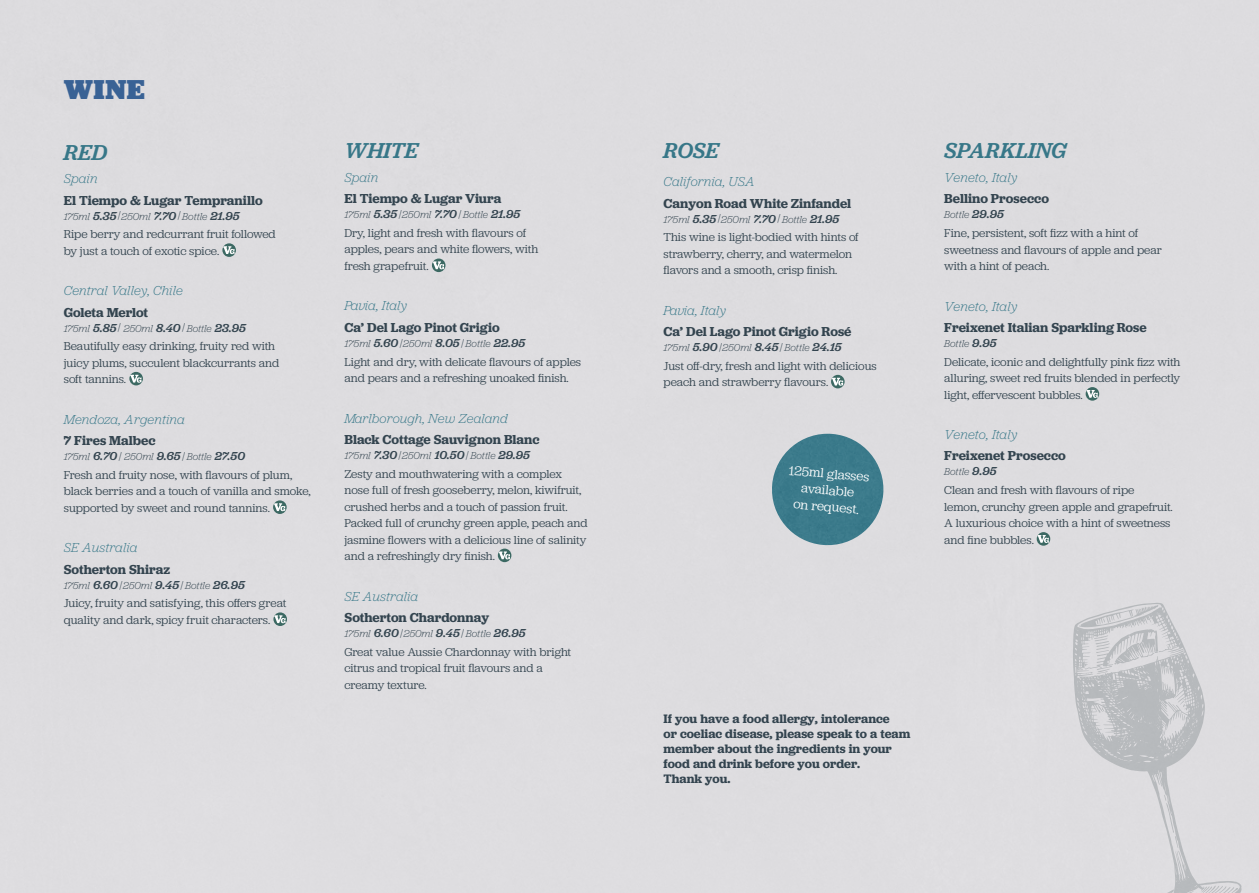
<style>
.page{position:relative;width:1259px;height:893px;background:#dddcdf}
.page>*{position:absolute;margin:0;border:0;box-sizing:border-box;transform-origin:0 0}
.t1{font:900 28.5px "Jubilat";color:#396295}
.t2{font:italic 500 22.5px "Jubilat";color:#377788}
.t3{font:600 13.5px "Jubilat";color:#33444f}
.t4{font:italic 300 13.5px "Jubilat";letter-spacing:.01em;color:#377788}
.t5{font:13.5px/16.5px "Jubilat";color:#fff;text-align:center}
.t6{font:600 12.75px/15px "Jubilat";color:#33444f}
.t7{font:12px/16.5px "Jubilat";color:#33444f}
.t8{font:italic 300 10.5px "Jubilat";letter-spacing:-.005em;color:#33444f}
.s1{font-weight:500;font-size:12px}
</style>
<div class="page">
<svg style="left:222px;top:243px;width:14px;height:14px"></svg>
<svg style="left:223px;top:246px;width:11px;height:8px"></svg>
<svg style="left:129px;top:372px;width:14px;height:13px"></svg>
<svg style="left:130px;top:375px;width:11px;height:8px"></svg>
<svg style="left:273px;top:500px;width:14px;height:14px"></svg>
<svg style="left:274px;top:503px;width:11px;height:8px"></svg>
<svg style="left:273px;top:612px;width:14px;height:14px"></svg>
<svg style="left:274px;top:615px;width:11px;height:8px"></svg>
<svg style="left:432px;top:259px;width:13px;height:13px"></svg>
<svg style="left:432px;top:261px;width:12px;height:8px"></svg>
<svg style="left:498px;top:549px;width:13px;height:13px"></svg>
<svg style="left:498px;top:551px;width:12px;height:8px"></svg>
<svg style="left:831px;top:375px;width:13px;height:13px"></svg>
<svg style="left:831px;top:378px;width:12px;height:8px"></svg>
<svg style="left:1085px;top:387px;width:14px;height:14px"></svg>
<svg style="left:1086px;top:390px;width:11px;height:8px"></svg>
<svg style="left:1036px;top:532px;width:14px;height:14px"></svg>
<svg style="left:1037px;top:535px;width:11px;height:8px"></svg>
<svg style="left:769px;top:431px;width:117px;height:3px"></svg>
<img style="left:769px;top:434px;width:117px;height:114px">
<svg style="left:1073px;top:603px;width:168px;height:290px;background:#d3d3d6"></svg>
<h1 class="t1" style="left:64px;top:71px;width:83px">WINE</h1>
<h2 class="t2" style="left:64px;top:138px;width:45px">RED</h2>
<p class="t4" style="left:64px;top:170px;width:35px">Spain</p>
<p class="t3" style="left:64px;top:191px;width:200px">El Tiempo &amp; Lugar Tempranillo</p>
<p class="t8" style="left:64px;top:210px;width:177px">175ml <span class="s1">5.35</span> | 250ml <span class="s1">7.70</span> | Bottle <span class="s1">21.95</span></p>
<p class="t7" style="left:64px;top:226px;width:213px">Ripe berry and redcurrant fruit followed by just a touch of exotic spice.</p>
<p class="t4" style="left:64px;top:282px;width:121px">Central Valley, Chile</p>
<p class="t3" style="left:64px;top:304px;width:86px">Goleta Merlot</p>
<p class="t8" style="left:64px;top:322px;width:184px">175ml <span class="s1">5.85</span> | 250ml <span class="s1">8.40</span> | Bottle <span class="s1">23.95</span></p>
<p class="t7" style="left:64px;top:338px;width:217px">Beautifully easy drinking, fruity red with juicy plums, succulent blackcurrants and soft tannins.</p>
<p class="t4" style="left:64px;top:411px;width:123px">Mendoza, Argentina</p>
<p class="t3" style="left:64px;top:432px;width:93px">7 Fires Malbec</p>
<p class="t8" style="left:64px;top:450px;width:183px">175ml <span class="s1">6.70</span> | 250ml <span class="s1">9.65</span> | Bottle <span class="s1">27.50</span></p>
<p class="t7" style="left:64px;top:466px;width:248px">Fresh and fruity nose, with flavours of plum, black berries and a touch of vanilla and smoke, supported by sweet and round tannins.</p>
<p class="t4" style="left:64px;top:539px;width:75px">SE Australia</p>
<p class="t3" style="left:64px;top:561px;width:108px">Sotherton Shiraz</p>
<p class="t8" style="left:64px;top:579px;width:182px">175ml <span class="s1">6.60</span> | 250ml <span class="s1">9.45</span> | Bottle <span class="s1">26.95</span></p>
<p class="t7" style="left:64px;top:595px;width:224px">Juicy, fruity and satisfying, this offers great quality and dark, spicy fruit characters.</p>
<h2 class="t2" style="left:344px;top:137px;width:75px">WHITE</h2>
<p class="t4" style="left:344px;top:169px;width:35px">Spain</p>
<p class="t3" style="left:344px;top:190px;width:158px">El Tiempo &amp; Lugar Viura</p>
<p class="t8" style="left:344px;top:208px;width:177px">175ml <span class="s1">5.35</span> | 250ml <span class="s1">7.70</span> | Bottle <span class="s1">21.95</span></p>
<p class="t7" style="left:344px;top:224px;width:195px">Dry, light and fresh with flavours of apples, pears and white flowers, with fresh grapefruit.</p>
<p class="t4" style="left:344px;top:298px;width:64px">Pavia, Italy</p>
<p class="t3" style="left:344px;top:319px;width:157px">Ca’ Del Lago Pinot Grigio</p>
<p class="t8" style="left:344px;top:337px;width:182px">175ml <span class="s1">5.60</span> | 250ml <span class="s1">8.05</span> | Bottle <span class="s1">22.95</span></p>
<p class="t7" style="left:344px;top:353px;width:238px">Light and dry, with delicate flavours of apples and pears and a refreshing unoaked finish.</p>
<p class="t4" style="left:344px;top:410px;width:165px">Marlborough, New Zealand</p>
<p class="t3" style="left:344px;top:431px;width:196px">Black Cottage Sauvignon Blanc</p>
<p class="t8" style="left:344px;top:449px;width:187px">175ml <span class="s1">7.30</span> | 250ml <span class="s1">10.50</span> | Bottle <span class="s1">29.95</span></p>
<p class="t7" style="left:344px;top:465px;width:244px">Zesty and mouthwatering with a complex nose full of fresh gooseberry, melon, kiwifruit, crushed herbs and a touch of passion fruit.<br>Packed full of crunchy green apple, peach and jasmine flowers with a delicious line of salinity and a refreshingly dry finish.</p>
<p class="t4" style="left:344px;top:588px;width:75px">SE Australia</p>
<p class="t3" style="left:344px;top:609px;width:146px">Sotherton Chardonnay</p>
<p class="t8" style="left:344px;top:627px;width:182px">175ml <span class="s1">6.60</span> | 250ml <span class="s1">9.45</span> | Bottle <span class="s1">26.95</span></p>
<p class="t7" style="left:344px;top:643px;width:228px">Great value Aussie Chardonnay with bright citrus and tropical fruit flavours and a creamy texture.</p>
<h2 class="t2" style="left:663px;top:137px;width:57px">ROSE</h2>
<p class="t4" style="left:663px;top:173px;width:93px">California, USA</p>
<p class="t3" style="left:663px;top:194px;width:189px">Canyon Road White Zinfandel</p>
<p class="t8" style="left:663px;top:213px;width:177px">175ml <span class="s1">5.35</span> | 250ml <span class="s1">7.70</span> | Bottle <span class="s1">21.95</span></p>
<p class="t7" style="left:663px;top:229px;width:197px">This wine is light-bodied with hints of strawberry, cherry, and watermelon flavors and a smooth, crisp finish.</p>
<p class="t4" style="left:663px;top:302px;width:64px">Pavia, Italy</p>
<p class="t3" style="left:663px;top:323px;width:189px">Ca’ Del Lago Pinot Grigio Rosé</p>
<p class="t8" style="left:663px;top:341px;width:179px">175ml <span class="s1">5.90</span> | 250ml <span class="s1">8.45</span> | Bottle <span class="s1">24.15</span></p>
<p class="t7" style="left:663px;top:357px;width:215px">Just off-dry, fresh and light with delicious peach and strawberry flavours.</p>
<p class="t5" style="left:789px;top:461px;width:82px;rotate:5deg">125ml glasses available<br>on request.</p>
<h2 class="t2" style="left:944px;top:137px;width:123px">SPARKLING</h2>
<p class="t4" style="left:944px;top:169px;width:75px">Veneto, Italy</p>
<p class="t3" style="left:944px;top:190px;width:106px">Bellino Prosecco</p>
<p class="t8" style="left:944px;top:208px;width:61px">Bottle <span class="s1">29.95</span></p>
<p class="t7" style="left:944px;top:224px;width:219px">Fine, persistent, soft fizz with a hint of sweetness and flavours of apple and pear with a hint of peach.</p>
<p class="t4" style="left:944px;top:298px;width:75px">Veneto, Italy</p>
<p class="t3" style="left:944px;top:319px;width:204px">Freixenet Italian Sparkling Rose</p>
<p class="t8" style="left:944px;top:337px;width:54px">Bottle <span class="s1">9.95</span></p>
<p class="t7" style="left:944px;top:353px;width:238px;text-align:justify">Delicate, iconic and delightfully pink fizz with alluring, sweet red fruits blended in perfectly light, effervescent bubbles.</p>
<p class="t4" style="left:944px;top:426px;width:75px">Veneto, Italy</p>
<p class="t3" style="left:944px;top:447px;width:123px">Freixenet Prosecco</p>
<p class="t8" style="left:944px;top:465px;width:54px">Bottle <span class="s1">9.95</span></p>
<p class="t7" style="left:944px;top:481px;width:230px">Clean and fresh with flavours of ripe<br>lemon, crunchy green apple and grapefruit.<br>A luxurious choice with a hint of sweetness and fine bubbles.</p>
<p class="t6" style="left:663px;top:711px;width:248px">If you have a food allergy, intolerance<br>or coeliac disease, please speak to a team member about the ingredients in your food and drink before you order.<br>Thank you.</p>
</div>
